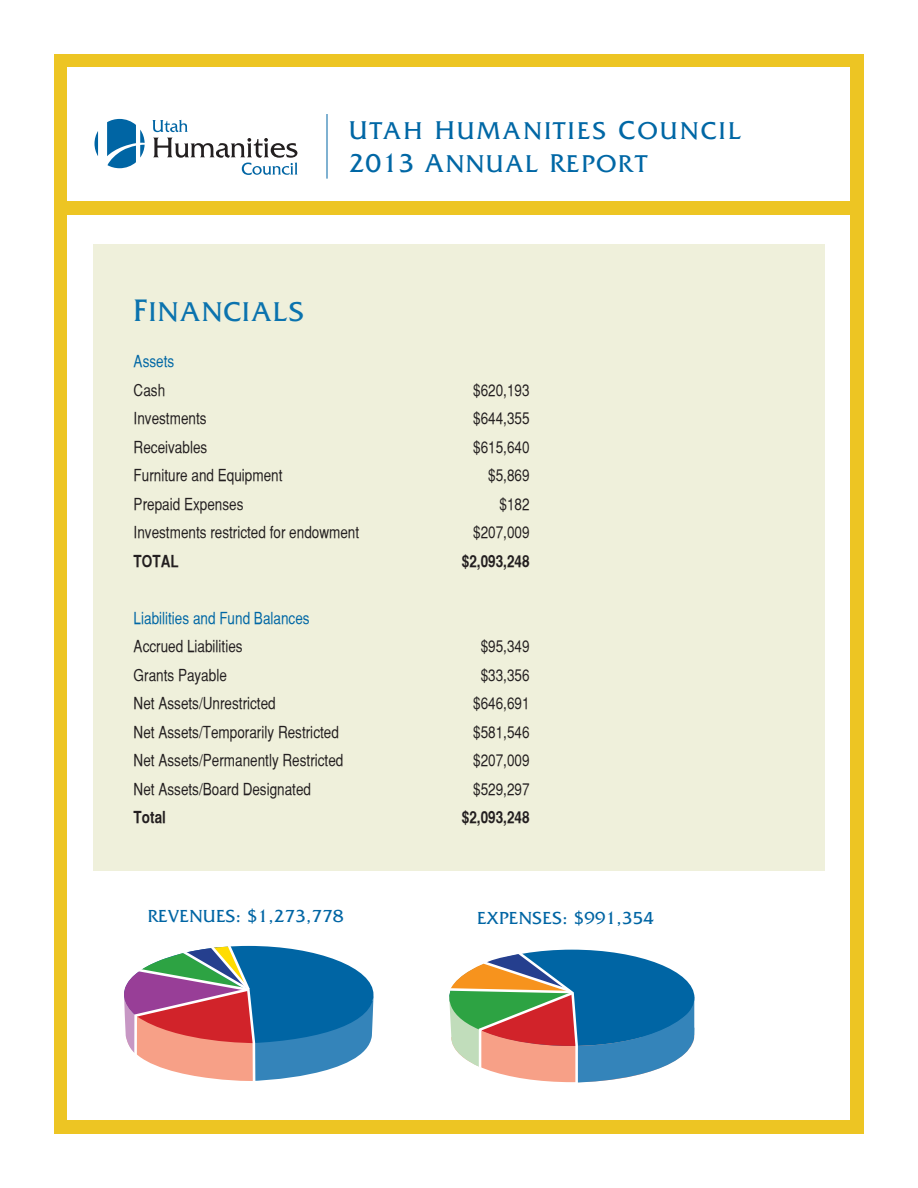
<style>
.page{position:relative;width:918px;height:1188px;background:#fff}
.page>*{position:absolute;margin:0;border:0;box-sizing:border-box;transform-origin:0 0}
.t1{font:28.5px "Friz Quadrata";letter-spacing:.05em;color:#0b73ae}
.t2{font:25.5px "Friz Quadrata";letter-spacing:.1em;color:#0067a5}
.t3{font:25.5px "Friz Quadrata";letter-spacing:.07em;color:#0067a5}
.t4{font:18.3px "Friz Quadrata";letter-spacing:.025em;color:#0065a4}
.t5{font:16.5px "Bastion Plain";color:#231f20}
.t6{font:16.5px "Bastion Plain";color:#0067a5}
.t7{font:700 16.5px "Bastion";color:#231f20}
.s1{font-size:27px}
.s2{font-size:32.7px}
</style>
<div class="page">
<div style="left:54px;top:54px;width:810px;height:1080px;background:#edc523"></div>
<div style="left:68px;top:68px;width:782px;height:1052px;background:#fff"></div>
<svg style="left:152px;top:120px;width:36px;height:12px"></svg>
<svg style="left:153px;top:138px;width:145px;height:37px"></svg>
<svg style="left:107px;top:119px;width:38px;height:49px"></svg>
<svg style="left:95px;top:131px;width:3px;height:25px"></svg>
<hr style="left:327px;top:114px;width:1px;height:65px;background:#0065a4">
<div style="left:68px;top:201px;width:796px;height:13px;background:#edc523"></div>
<div style="left:93px;top:244px;width:732px;height:626px;background:#eff0db"></div>
<svg style="left:124px;top:945px;width:250px;height:136px"></svg>
<svg style="left:449px;top:949px;width:245px;height:134px"></svg>
<p class="t2" style="left:349px;top:117px;width:394px"><span class="s1">U</span>TAH <span class="s1">H</span>UMANITIES <span class="s1">C</span>OUNCIL</p>
<p class="t3" style="left:349px;top:149px;width:300px"><span class="s1">2013 A</span>NNUAL <span class="s1">R</span>EPORT</p>
<p class="t1" style="left:134px;top:296px;width:172px"><span class="s2">F</span>INANCIALS</p>
<p class="t6" style="left:134px;top:352px;width:42px">Assets</p>
<p class="t5" style="left:134px;top:381px;width:33px">Cash</p>
<p class="t5" style="left:473px;top:381px;width:58px">$620,193</p>
<p class="t5" style="left:134px;top:409px;width:74px">Investments</p>
<p class="t5" style="left:473px;top:409px;width:58px">$644,355</p>
<p class="t5" style="left:134px;top:438px;width:75px">Receivables</p>
<p class="t5" style="left:473px;top:438px;width:58px">$615,640</p>
<p class="t5" style="left:134px;top:466px;width:150px">Furniture and Equipment</p>
<p class="t5" style="left:488px;top:466px;width:43px">$5,869</p>
<p class="t5" style="left:134px;top:495px;width:111px">Prepaid Expenses</p>
<p class="t5" style="left:500px;top:495px;width:32px">$182</p>
<p class="t5" style="left:134px;top:523px;width:227px">Investments restricted for endowment</p>
<p class="t5" style="left:473px;top:523px;width:58px">$207,009</p>
<p class="t7" style="left:134px;top:551px;width:47px">TOTAL</p>
<p class="t7" style="left:462px;top:551px;width:69px">$2,093,248</p>
<p class="t6" style="left:134px;top:609px;width:177px">Liabilities and Fund Balances</p>
<p class="t5" style="left:134px;top:637px;width:111px">Accrued Liabilities</p>
<p class="t5" style="left:481px;top:637px;width:50px">$95,349</p>
<p class="t5" style="left:134px;top:666px;width:95px">Grants Payable</p>
<p class="t5" style="left:481px;top:666px;width:50px">$33,356</p>
<p class="t5" style="left:134px;top:694px;width:144px">Net Assets/Unrestricted</p>
<p class="t5" style="left:473px;top:694px;width:58px">$646,691</p>
<p class="t5" style="left:134px;top:723px;width:207px">Net Assets/Temporarily Restricted</p>
<p class="t5" style="left:473px;top:723px;width:58px">$581,546</p>
<p class="t5" style="left:134px;top:751px;width:211px">Net Assets/Permanently Restricted</p>
<p class="t5" style="left:473px;top:751px;width:58px">$207,009</p>
<p class="t5" style="left:134px;top:780px;width:179px">Net Assets/Board Designated</p>
<p class="t5" style="left:473px;top:780px;width:58px">$529,297</p>
<p class="t7" style="left:134px;top:807px;width:34px">Total</p>
<p class="t7" style="left:462px;top:807px;width:69px">$2,093,248</p>
<p class="t4" style="left:148px;top:906px;width:197px">REVENUES: $1,273,778</p>
<p class="t4" style="left:477px;top:907px;width:178px">EXPENSES: $991,354</p>
</div>
